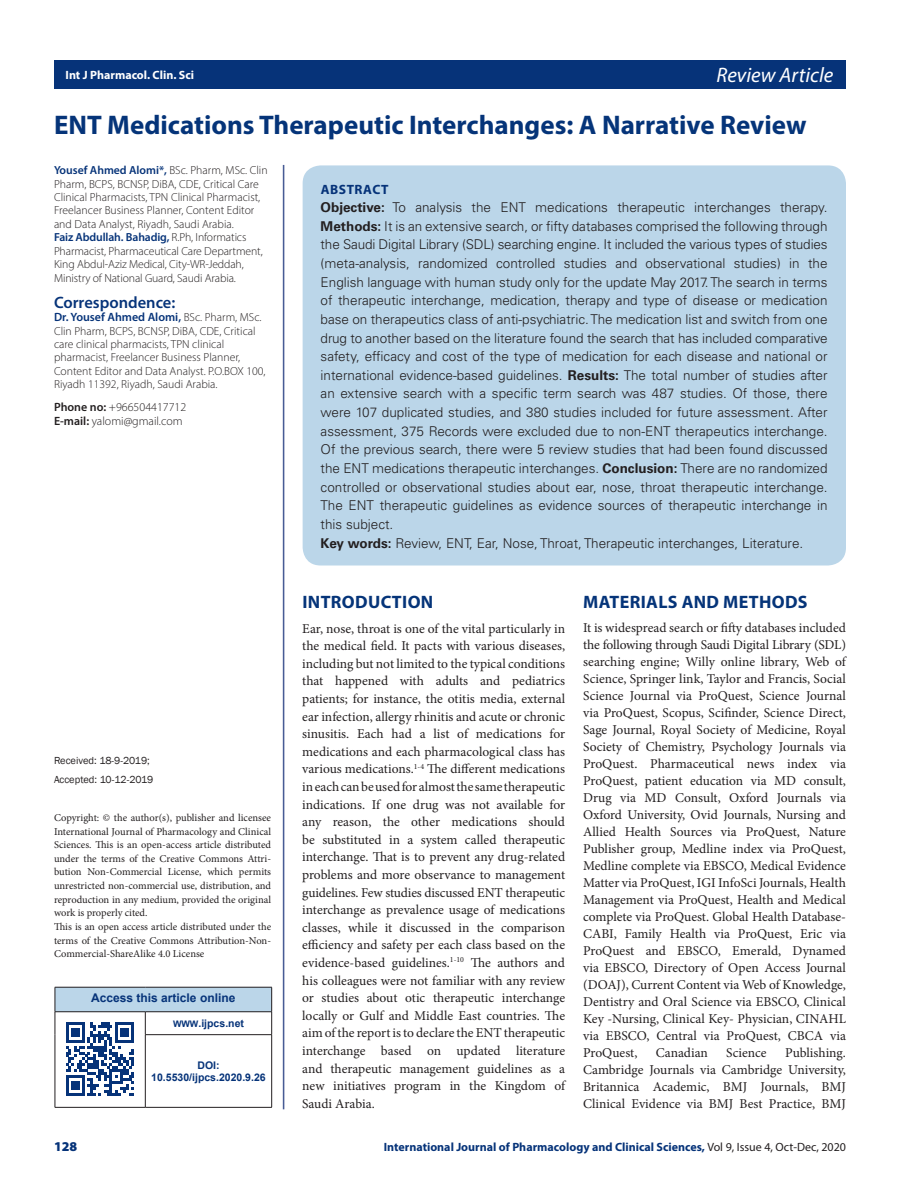
<style>
.page{position:relative;width:918px;height:1188px;background:#fff}
.page>*{position:absolute;margin:0;border:0;box-sizing:border-box;transform-origin:0 0}
.CT{font:700 27px "Myriad Pro";color:#053479}
.t1{font:italic 21px "Myriad Pro";color:#fff}
._1_HD{font:700 18px "Myriad Pro";letter-spacing:.02em;color:#053479}
.CA{font:600 16.5px "Myriad Pro";color:#063379}
.TXT{font:13.5px/17px "Minion Pro";color:#231f20;text-align:justify}
.ABS_TXT{font:300 13.5px/18.6px "Univers LT Std";color:#231f20;text-align:justify}
.ABS_HD{font:700 13.5px "Myriad Pro";letter-spacing:.04em;color:#063379}
.LRH{font:900 13.5px "Myriad Pro";color:#063379}
.LRH-2{font:700 12px "Myriad Pro";color:#063379}
.CA-2{font:300 12px "Myriad Pro";color:#231f20}
.CA-3{font:600 12px "Myriad Pro";color:#063379}
.t2{font:700 12px "Arial";color:#063379}
.t3{font:700 12px "Myriad Pro";color:#fff}
.CA-4{font:300 11.7px/13.4px "Myriad Pro";color:#231f20}
.TXT_1{font:10.5px/13.6px "Minion Pro";letter-spacing:-.005em;color:#231f20;text-align:justify}
.t4{font:700 10.5px "Arial";color:#063379}
.HTC{font:10.5px "Franklin Gothic";color:#231f20}
.s1{font-weight:600;color:#063379}
.s2{font-weight:300;font-size:11.7px;color:#231f20}
.s3{font-weight:600}
.s4{font-size:9px}
.s5{font-weight:700}
.s6{font-weight:400;color:#231f20}
</style>
<div class="page">
<div style="left:54px;top:60px;width:792px;height:28px;background:#063379"></div>
<div style="left:303px;top:165px;width:543px;height:401px;background:#bbd6e9;border-radius:18px"></div>
<div style="left:283px;top:165px;width:1px;height:944px;border:1px solid #485c95"></div>
<div style="left:55px;top:987px;width:217px;height:25px;background:#bbd6e9"></div>
<hr style="left:55px;top:987px;width:90px;height:1px;background:#231f20">
<hr style="left:145px;top:987px;width:127px;height:1px;background:#231f20">
<hr style="left:55px;top:1011px;width:90px;height:1px;background:#231f20">
<svg style="left:55px;top:987px;width:1px;height:48px"></svg>
<hr style="left:55px;top:1035px;width:1px;height:72px;background:#231f20">
<hr style="left:55px;top:1107px;width:90px;height:1px;background:#231f20">
<hr style="left:145px;top:1011px;width:127px;height:1px;background:#231f20">
<svg style="left:145px;top:1012px;width:1px;height:22px"></svg>
<svg style="left:271px;top:987px;width:1px;height:47px"></svg>
<hr style="left:145px;top:1034px;width:127px;height:1px;background:#231f20">
<hr style="left:145px;top:1035px;width:1px;height:72px;background:#231f20">
<hr style="left:271px;top:1035px;width:1px;height:72px;background:#231f20">
<hr style="left:145px;top:1107px;width:127px;height:1px;background:#231f20">
<svg style="left:66px;top:1022px;width:68px;height:74px"></svg>
<p class="t3" style="left:66px;top:68px;width:130px">Int J Pharmacol. Clin. Sci</p>
<h2 class="t1" style="left:716px;top:62px;width:118px">Review Article</h2>
<p class="CT" style="left:54px;top:107px;width:754px">ENT Medications Therapeutic Interchanges: A Narrative Review</p>
<p class="CA-4" style="left:54px;top:164px;width:215px"><span class="s1">Yousef Ahmed Alomi*,</span> BSc. Pharm, MSc. Clin Pharm, BCPS, BCNSP, DiBA, CDE, Critical Care Clinical Pharmacists, TPN Clinical Pharmacist, Freelancer Business Planner, Content Editor and Data Analyst, Riyadh, Saudi Arabia.</p>
<p class="CA-4" style="left:54px;top:231px;width:210px"><span class="s1">Faiz Abdullah. Bahadig,</span> R.Ph, Informatics Pharmacist, Pharmaceutical Care Department, King Abdul-Aziz Medical, City-WR-Jeddah, Ministry of National Guard, Saudi Arabia.</p>
<p class="CA" style="left:54px;top:292px;width:123px">Correspondence:</p>
<p class="CA-3" style="left:54px;top:309px;width:209px">Dr. Yousef Ahmed Alomi, <span class="s2">BSc. Pharm, MSc.</span></p>
<p class="CA-4" style="left:54px;top:324px;width:213px">Clin Pharm, BCPS, BCNSP, DiBA, CDE, Critical care clinical pharmacists, TPN clinical pharmacist, Freelancer Business Planner, Content Editor and Data Analyst. P.O.BOX 100, Riyadh 11392, Riyadh, Saudi Arabia.</p>
<p class="CA-2" style="left:54px;top:400px;width:134px"><span class="s3">Phone no:</span> +966504417712</p>
<p class="CA-2" style="left:54px;top:413px;width:130px"><span class="s3">E-mail:</span> yalomi@gmail.com</p>
<p class="HTC" style="left:54px;top:754px;width:97px">Received: 18-9-2019;</p>
<p class="HTC" style="left:54px;top:773px;width:101px">Accepted: 10-12-2019</p>
<p class="TXT_1" style="left:54px;top:811px;width:219px">Copyright: © the author(s), publisher and licensee International Journal of Pharmacology and Clinical Sciences. This is an open-access article distributed under the terms of the Creative Commons Attri&shy;bution Non-Commercial License, which permits unrestricted non-commercial use, distribution, and reproduction in any medium, provided the original work is properly cited.</p>
<p class="TXT_1" style="left:54px;top:920px;width:219px">This is an open access article distributed under the terms of the Creative Commons Attribution-Non-Commercial-ShareAlike 4.0 License</p>
<h1 class="t2" style="left:91px;top:990px;width:146px">Access this article online</h1>
<h1 class="t4" style="left:173px;top:1016px;width:72px"><span class="s4">WWW</span>.ijpcs.net</h1>
<h1 class="t4" style="left:197px;top:1058px;width:24px">DOI:</h1>
<h1 class="t4" style="left:151px;top:1071px;width:116px">10.5530/ijpcs.2020.9.26</h1>
<p class="ABS_HD" style="left:321px;top:180px;width:69px">ABSTRACT</p>
<p class="ABS_TXT" style="left:321px;top:198px;width:509px"><span class="s5">Objective:</span> To analysis the ENT medications therapeutic interchanges therapy.<br><span class="s5">Methods:</span> It is an extensive search, or fifty databases comprised the following through the Saudi Digital Library (SDL) searching engine. It included the various types of studies (meta-analysis, randomized controlled studies and observational studies) in the English language with human study only for the update May 2017. The search in terms of therapeutic interchange, medication, therapy and type of disease or medication base on therapeutics class of anti-psychiatric. The medication list and switch from one drug to another based on the literature found the search that has included comparative safety, efficacy and cost of the type of medication for each disease and national or international evidence-based guidelines. <span class="s5">Results:</span> The total number of studies after an extensive search with a specific term search was 487 studies. Of those, there were 107 duplicated studies, and 380 studies included for future assessment. After assessment, 375 Records were excluded due to non-ENT therapeutics interchange.<br>Of the previous search, there were 5 review studies that had been found discussed the ENT medications therapeutic interchanges. <span class="s5">Conclusion:</span> There are no randomized controlled or observational studies about ear, nose, throat therapeutic interchange.<br>The ENT therapeutic guidelines as evidence sources of therapeutic interchange in this subject.</p>
<p class="ABS_TXT" style="left:321px;top:533px;width:484px"><span class="s5">Key words:</span> Review, ENT, Ear, Nose, Throat, Therapeutic interchanges, Literature.</p>
<p class="_1_HD" style="left:302px;top:590px;width:132px">INTRODUCTION</p>
<p class="TXT" style="left:302px;top:620px;width:264px;line-height:17.5px">Ear, nose, throat is one of the vital particularly in the medical field. It pacts with various diseases, including but not limited to the typical conditions that happened with adults and pediatrics patients; for instance, the otitis media, external ear infection, allergy rhinitis and acute or chronic sinusitis. Each had a list of medications for medications and each pharmacological class has various medications.<sup>1-4</sup> The different medications in each can be used for almost the same therapeutic indications. If one drug was not available for any reason, the other medications should be substituted in a system called therapeutic interchange. That is to prevent any drug-related problems and more observance to management guidelines. Few studies discussed ENT therapeutic interchange as prevalence usage of medications classes, while it discussed in the comparison efficiency and safety per each class based on the evidence-based guidelines.<sup>1-10</sup> The authors and his colleagues were not familiar with any review or studies about otic therapeutic interchange locally or Gulf and Middle East countries. The aim of the report is to declare the ENT therapeutic interchange based on updated literature and therapeutic management guidelines as a new initiatives program in the Kingdom of Saudi Arabia.</p>
<p class="_1_HD" style="left:583px;top:590px;width:226px">MATERIALS AND METHODS</p>
<p class="TXT" style="left:583px;top:619px;width:264px">It is widespread search or fifty databases included the following through Saudi Digital Library (SDL) searching engine; Willy online library, Web of Science, Springer link, Taylor and Francis, Social Science Journal via ProQuest, Science Journal via ProQuest, Scopus, Scifinder, Science Direct, Sage Journal, Royal Society of Medicine, Royal Society of Chemistry, Psychology Journals via ProQuest. Pharmaceutical news index via ProQuest, patient education via MD consult, Drug via MD Consult, Oxford Journals via Oxford University, Ovid Journals, Nursing and Allied Health Sources via ProQuest, Nature Publisher group, Medline index via ProQuest, Medline complete via EBSCO, Medical Evidence Matter via ProQuest, IGI InfoSci Journals, Health Management via ProQuest, Health and Medical complete via ProQuest. Global Health Database-CABI, Family Health via ProQuest, Eric via ProQuest and EBSCO, Emerald, Dynamed via EBSCO, Directory of Open Access Journal (DOAJ), Current Content via Web of Knowledge, Dentistry and Oral Science via EBSCO, Clinical Key -Nursing, Clinical Key- Physician, CINAHL via EBSCO, Central via ProQuest, CBCA via ProQuest,</p>
<p class="TXT" style="left:583px;top:1044px;width:264px;text-indent:202px">Publishing.<br>Cambridge Journals via Cambridge University, Britannica Academic, BMJ Journals, BMJ Clinical Evidence via BMJ Best Practice, BMJ</p>
<p class="TXT" style="left:656px;top:1044px;width:54px">Canadian</p>
<p class="TXT" style="left:726px;top:1044px;width:42px">Science</p>
<p class="LRH" style="left:54px;top:1137px;width:25px">128</p>
<p class="LRH-2" style="left:384px;top:1139px;width:464px">International Journal of Pharmacology and Clinical Sciences, <span class="s6">Vol 9, Issue 4, Oct-Dec, 2020</span></p>
</div>
